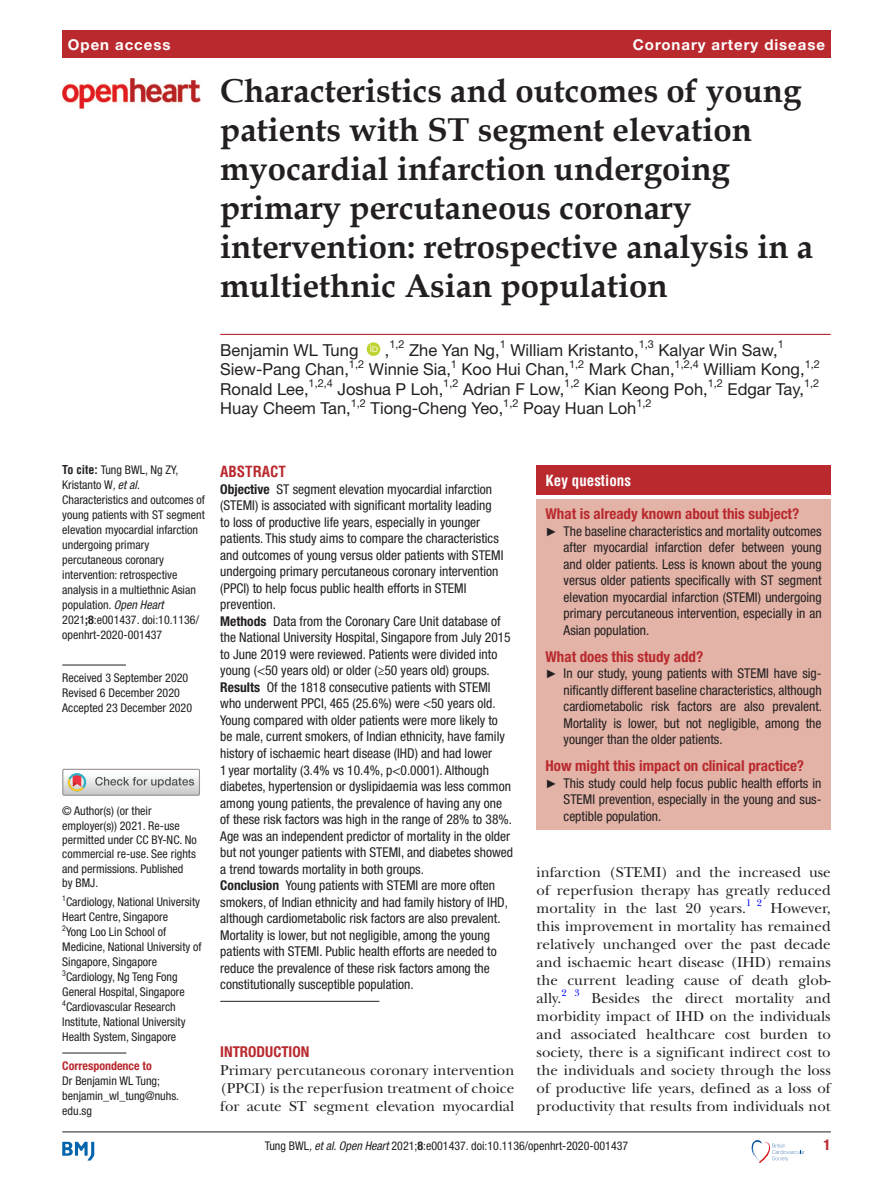
<style>
.page{position:relative;width:893px;height:1191px;background:#fff}
.page>*{position:absolute;margin:0;border:0;box-sizing:border-box;transform-origin:0 0}
.t1{font:700 33px/39px "Book Antiqua";color:#231f20}
.t2{font:16.5px/19.5px "Helvetica Neue LT Std";color:#231f20}
.t3{font:15px/18px "New Baskerville";color:#231f20;text-align:justify}
.t4{font:700 condensed 15px "Helvetica Neue LT Std";color:#b9292e}
.t5{font:700 15px "Helvetica Neue LT Std";letter-spacing:.065em;color:#fff}
.t6{font:700 condensed 15px "Helvetica";color:#fff}
.t7{font:700 condensed 15px "Helvetica";color:#b9292e}
.t8{font:condensed 13.5px/16.5px "Helvetica Neue LT Std";color:#231f20;text-align:justify}
.t9{font:condensed 12px/15px "Helvetica Neue LT Std";color:#231f20}
.t10{font:700 condensed 12px "Helvetica Neue LT Std";color:#b9292e}
.t11{font:9.9px "New Baskerville";color:#00f}
.s1{font-family:"Helvetica LT Std";font-weight:700}
.s2{font-style:italic}
.s3{font-weight:700}
.s4{font-family:"Arial";font-stretch:normal;font-size:12px}
</style>
<div class="page">
<div style="left:62px;top:31px;width:769px;height:27px;background:#b9292e"></div>
<hr style="left:62px;top:1131px;width:769px;height:1px;background:#231f20">
<svg style="left:752px;top:1140px;width:53px;height:23px"></svg>
<svg style="left:62px;top:1141px;width:32px;height:19px"></svg>
<hr style="left:62px;top:664px;width:64px;height:1px;background:#231f20">
<hr style="left:62px;top:1052px;width:64px;height:1px;background:#231f20">
<hr style="left:220px;top:334px;width:611px;height:1px;background:#b9292e">
<svg style="left:367px;top:342px;width:13px;height:14px"></svg>
<div style="left:62px;top:768px;width:138px;height:27px;border:1px solid #969090"></div>
<svg style="left:63px;top:769px;width:136px;height:26px"></svg>
<img style="left:62px;top:78px;width:138px;height:30px">
<hr style="left:220px;top:1001px;width:159px;height:1px;background:#231f20">
<div style="left:537px;top:465px;width:294px;height:30px;background:#b9292e"></div>
<div style="left:537px;top:499px;width:294px;height:331px;background:#e2b3a6"></div>
<p class="t5" style="left:68px;top:35px;width:104px">Open access</p>
<p class="t5" style="left:633px;top:35px;width:194px">Coronary artery disease</p>
<h1 class="t1" style="left:220px;top:71px;width:594px">Characteristics and outcomes of young patients with ST segment elevation myocardial infarction undergoing primary percutaneous coronary intervention: retrospective analysis in a multiethnic Asian population</h1>
<p class="t2" style="left:220px;top:340px;width:140px">Benjamin WL Tung</p>
<p class="t2" style="left:220px;top:340px;width:601px;text-indent:165px">,<sup>1,2</sup> Zhe Yan Ng,<sup>1</sup> William Kristanto,<sup>1,3</sup> Kalyar Win Saw,<sup>1<br></sup>Siew-Pang Chan,<sup>1,2</sup> Winnie Sia,<sup>1</sup> Koo Hui Chan,<sup>1,2</sup> Mark Chan,<sup>1,2,4</sup> William Kong,<sup>1,2<br></sup>Ronald Lee,<sup>1,2,4</sup> Joshua P Loh,<sup>1,2</sup> Adrian F Low,<sup>1,2</sup> Kian Keong Poh,<sup>1,2</sup> Edgar Tay,<sup>1,2<br></sup>Huay Cheem Tan,<sup>1,2</sup> Tiong-Cheng Yeo,<sup>1,2</sup> Poay Huan Loh<sup>1,2</sup></p>
<p class="t9" style="left:62px;top:462px;width:144px"><span class="s1">To cite:</span> Tung BWL, Ng ZY,<br>Kristanto W<span class="s2">, et al</span>.<br>Characteristics and outcomes of young patients with ST segment elevation myocardial infarction undergoing primary percutaneous coronary intervention: retrospective analysis in a multiethnic Asian population<span class="s2">. Open Heart<br></span>2021<span class="s3">;8</span>:e001437. doi:10.1136/ openhrt-2020-001437</p>
<p class="t9" style="left:62px;top:670px;width:131px">Received 3 September 2020<br>Revised 6 December 2020<br>Accepted 23 December 2020</p>
<p class="t9" style="left:62px;top:803px;width:136px;line-height:14.4px">© Author(s) (or their employer(s)) 2021. Re-use permitted under CC BY-NC. No commercial re-use. See rights and permissions. Published by BMJ.</p>
<p class="t9" style="left:62px;top:894px;width:141px"><sup>1</sup>Cardiology, National University<br>Heart Centre, Singapore<br><sup>2</sup>Yong Loo Lin School of<br>Medicine, National University of<br>Singapore, Singapore<br><sup>3</sup>Cardiology, Ng Teng Fong<br>General Hospital, Singapore<br><sup>4</sup>Cardiovascular Research<br>Institute, National University<br>Health System, Singapore</p>
<p class="t10" style="left:62px;top:1058px;width:91px">Correspondence to</p>
<p class="t9" style="left:62px;top:1073px;width:118px">Dr Benjamin WL Tung; benjamin_wl_tung@nuhs. edu.sg</p>
<p class="t7" style="left:220px;top:462px;width:67px">ABSTRACT</p>
<p class="t8" style="left:220px;top:481px;width:294px;text-align:left"><span class="s3">Objective</span> ST segment elevation myocardial infarction (STEMI) is associated with significant mortality leading<br>to loss of productive life years, especially in younger patients. This study aims to compare the characteristics and outcomes of young versus older patients with STEMI undergoing primary percutaneous coronary intervention (PPCI) to help focus public health efforts in STEMI prevention.<br><span class="s3">Methods</span> Data from the Coronary Care Unit database of the National University Hospital, Singapore from July 2015 to June 2019 were reviewed. Patients were divided into young (&lt;50 years old) or older (≥50 years old) groups.<br><span class="s3">Results</span> Of the 1818 consecutive patients with STEMI who underwent PPCI, 465 (25.6%) were &lt;50 years old.<br>Young compared with older patients were more likely to be male, current smokers, of Indian ethnicity, have family history of ischaemic heart disease (IHD) and had lower<br>1 year mortality (3.4% vs 10.4%, p&lt;0.0001). Although diabetes, hypertension or dyslipidaemia was less common among young patients, the prevalence of having any one of these risk factors was high in the range of 28% to 38%.<br>Age was an independent predictor of mortality in the older but not younger patients with STEMI, and diabetes showed a trend towards mortality in both groups.<br><span class="s3">Conclusion</span> Young patients with STEMI are more often smokers, of Indian ethnicity and had family history of IHD, although cardiometabolic risk factors are also prevalent.<br>Mortality is lower, but not negligible, among the young patients with STEMI. Public health efforts are needed to reduce the prevalence of these risk factors among the constitutionally susceptible population.</p>
<p class="t4" style="left:220px;top:1042px;width:91px">INTRODUCTION</p>
<p class="t3" style="left:220px;top:1061px;width:296px">Primary percutaneous coronary intervention (PPCI) is the reperfusion treatment of choice for acute ST segment elevation myocardial</p>
<p class="t6" style="left:546px;top:471px;width:87px">Key questions</p>
<p class="t4" style="left:546px;top:505px;width:255px">What is already known about this subject?</p>
<p class="t8" style="left:564px;top:522px;width:260px;text-indent:-18px"><span class="s4">►</span> The baseline characteristics and mortality outcomes after myocardial infarction defer between young and older patients. Less is known about the young versus older patients specifically with ST segment elevation myocardial infarction (STEMI) undergoing primary percutaneous intervention, especially in an Asian population.</p>
<p class="t4" style="left:546px;top:647px;width:159px">What does this study add?</p>
<p class="t8" style="left:564px;top:665px;width:260px;text-indent:-18px"><span class="s4">►</span> In our study, young patients with STEMI have sig&shy;nificantly different baseline characteristics, although cardiometabolic risk factors are also prevalent.<br>Mortality is lower, but not negligible, among the younger than the older patients.</p>
<p class="t4" style="left:546px;top:757px;width:260px">How might this impact on clinical practice?</p>
<p class="t8" style="left:564px;top:774px;width:259px;text-indent:-18px"><span class="s4">►</span> This study could help focus public health efforts in STEMI prevention, especially in the young and sus&shy;ceptible population.</p>
<p class="t3" style="left:537px;top:863px;width:296px">infarction (STEMI) and the increased use of reperfusion therapy has greatly reduced mortality in the last 20 years.</p>
<p class="t11" style="left:746px;top:897px;width:17px">1 2</p>
<p class="t3" style="left:537px;top:899px;width:296px;text-indent:234px">However, this improvement in mortality has remained relatively unchanged over the past decade and ischaemic heart disease (IHD) remains the current leading cause of death glob&shy;ally.</p>
<p class="t11" style="left:561px;top:987px;width:20px">2 3</p>
<p class="t3" style="left:537px;top:989px;width:296px;text-indent:55px">Besides the direct mortality and morbidity impact of IHD on the individuals and associated healthcare cost burden to society, there is a significant indirect cost to the individuals and society through the loss of productive life years, defined as a loss of productivity that results from individuals not</p>
<p class="t9" style="left:265px;top:1138px;width:365px">Tung BWL<span class="s2">, et al. Open Heart</span> 2021;<span class="s3">8</span>:e001437. doi:10.1136/openhrt-2020-001437</p>
<p class="t4" style="left:824px;top:1135px;width:9px">1</p>
</div>
